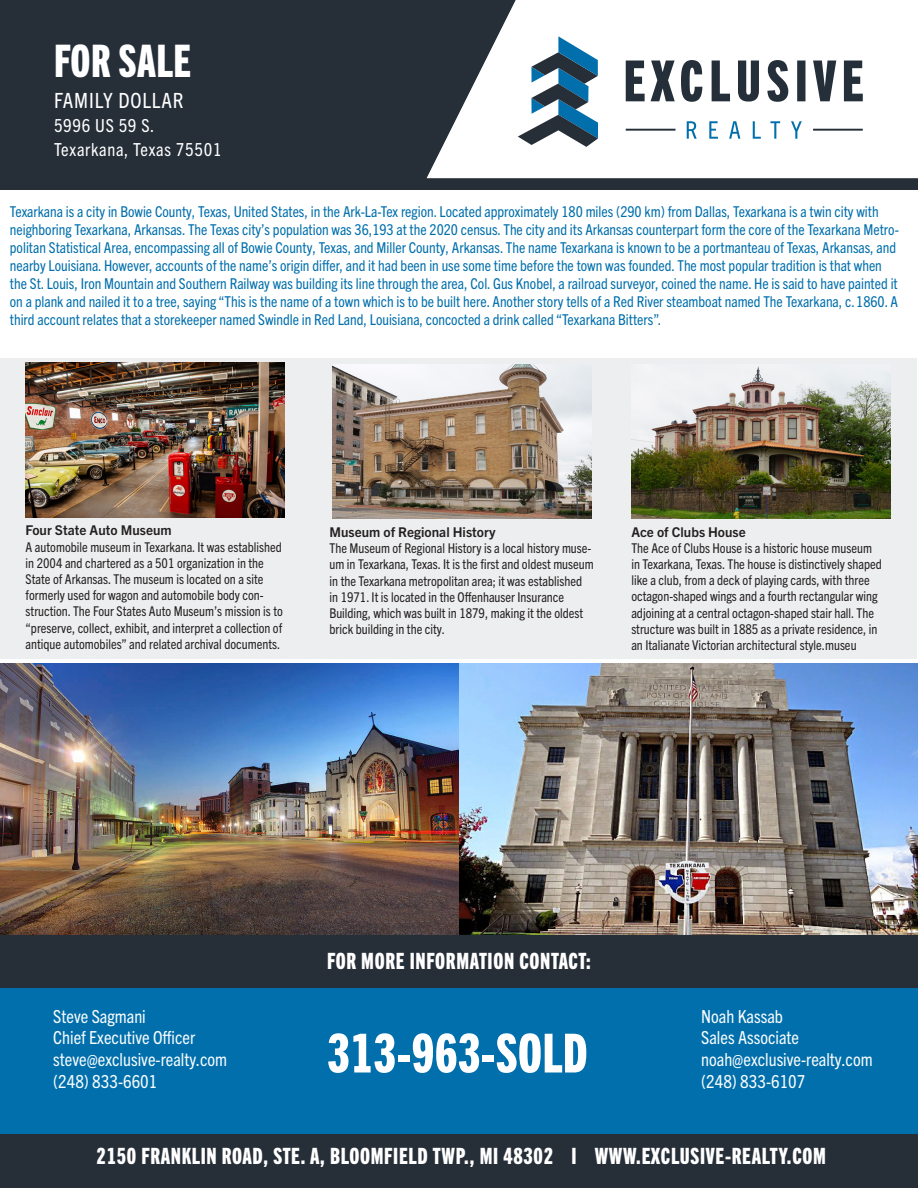
<style>
.page{position:relative;width:918px;height:1188px;background:#fff}
.page>*{position:absolute;margin:0;border:0;box-sizing:border-box;transform-origin:0 0}
.Headline_Centered{font:54px "Trade Gothic Next LT Pro Hv Cm";letter-spacing:.01em;color:#fff}
.Headlines{font:45px "Trade Gothic Next LT Pro Hv Cm";letter-spacing:.01em;color:#fff}
.Subheadlines_Centere{font:22.5px "Trade Gothic Next LT Pro Hv Cm";letter-spacing:.03em;color:#fff}
.Address{font:condensed 21px "Trade Gothic Next LT Pro";letter-spacing:.04em;color:#fff}
.t1{font:condensed 18px "Trade Gothic Next LT Pro";color:#f9fcfe}
.t2{font:condensed 18px "Trade Gothic Next LT Pro";color:#f7fcfe}
.Address-2{font:condensed 18px "Trade Gothic Next LT Pro";letter-spacing:.04em;color:#fff}
.t3{font:condensed 15px/18px "Trade Gothic Next LT Pro";color:#016fac}
.t4{font:condensed 13.5px/16.2px "Trade Gothic Next LT Pro";color:#231f20}
.t5{font:700 13.5px "Trade Gothic Next LT Pro";color:#231f20}
</style>
<div class="page">
<div style="left:0;top:1134px;width:918px;height:54px;background:#262e38"></div>
<div style="left:0;top:934px;width:918px;height:54px;background:#262e38"></div>
<div style="left:0;top:0;width:918px;height:190px;background:#262e38"></div>
<svg style="left:427px;top:0;width:491px;height:178px;background:#e5e6e7"></svg>
<svg style="left:687px;top:121px;width:115px;height:18px;background:#cfe3ef"></svg>
<svg style="left:626px;top:60px;width:237px;height:42px"></svg>
<hr style="left:813px;top:129px;width:50px;height:2px;background:#252f39">
<hr style="left:626px;top:129px;width:49px;height:2px;background:#252f39">
<svg style="left:518px;top:36px;width:80px;height:111px"></svg>
<div style="left:0;top:988px;width:917px;height:146px;background:#016fac"></div>
<div style="left:0;top:358px;width:917px;height:301px;background:#edeeef"></div>
<img style="left:26px;top:363px;width:259px;height:155px">
<img style="left:333px;top:364px;width:259px;height:155px">
<img style="left:631px;top:366px;width:260px;height:153px">
<img style="left:0;top:664px;width:918px;height:270px">
<p class="Headlines" style="left:54px;top:30px;width:139px">FOR SALE</p>
<p class="Address" style="left:54px;top:86px;width:131px">FAMILY DOLLAR</p>
<p class="Address-2" style="left:54px;top:113px;width:102px">5996 US 59 S.</p>
<p class="Address-2" style="left:54px;top:137px;width:169px">Texarkana, Texas 75501</p>
<p class="t3" style="left:10px;top:201px;width:891px">Texarkana is a city in Bowie County, Texas, United States, in the Ark-La-Tex region. Located approximately 180 miles (290 km) from Dallas, Texarkana is a twin city with neighboring Texarkana, Arkansas. The Texas city’s population was 36,193 at the 2020 census. The city and its Arkansas counterpart form the core of the Texarkana Metro&shy;politan Statistical Area, encompassing all of Bowie County, Texas, and Miller County, Arkansas. The name Texarkana is known to be a portmanteau of Texas, Arkansas, and nearby Louisiana. However, accounts of the name’s origin differ, and it had been in use some time before the town was founded. The most popular tradition is that when the St. Louis, Iron Mountain and Southern Railway was building its line through the area, Col. Gus Knobel, a railroad surveyor, coined the name. He is said to have painted it on a plank and nailed it to a tree, saying “This is the name of a town which is to be built here. Another story tells of a Red River steamboat named The Texarkana, c.1860. A third account relates that a storekeeper named Swindle in Red Land, Louisiana, concocted a drink called “Texarkana Bitters”.</p>
<p class="t5" style="left:26px;top:521px;width:147px">Four State Auto Museum</p>
<p class="t4" style="left:26px;top:538px;width:259px">A automobile museum in Texarkana. It was established in 2004 and chartered as a 501 organization in the State of Arkansas. The museum is located on a site formerly used for wagon and automobile body con&shy;struction. The Four States Auto Museum’s mission is to “preserve, collect, exhibit, and interpret a collection of antique automobiles” and related archival documents.</p>
<p class="t5" style="left:330px;top:523px;width:168px">Museum of Regional History</p>
<p class="t4" style="left:330px;top:539px;width:266px">The Museum of Regional History is a local history muse&shy;um in Texarkana, Texas. It is the first and oldest museum in the Texarkana metropolitan area; it was established in 1971. It is located in the Offenhauser Insurance Building, which was built in 1879, making it the oldest brick building in the city.</p>
<p class="t5" style="left:631px;top:522px;width:116px">Ace of Clubs House</p>
<p class="t4" style="left:631px;top:539px;width:252px">The Ace of Clubs House is a historic house museum in Texarkana, Texas. The house is distinctively shaped like a club, from a deck of playing cards, with three octagon-shaped wings and a fourth rectangular wing adjoining at a central octagon-shaped stair hall. The structure was built in 1885 as a private residence, in an Italianate Victorian architectural style.museu</p>
<p class="Subheadlines_Centere" style="left:327px;top:946px;width:265px">FOR MORE INFORMATION CONTACT:</p>
<p class="t1" style="left:53px;top:1004px;width:94px">Steve Sagmani</p>
<p class="t1" style="left:701px;top:1004px;width:83px">Noah Kassab</p>
<p class="t2" style="left:53px;top:1026px;width:143px">Chief Executive Officer</p>
<p class="t1" style="left:701px;top:1026px;width:99px">Sales Associate</p>
<p class="t2" style="left:53px;top:1047px;width:175px">steve@exclusive-realty.com</p>
<p class="t1" style="left:701px;top:1047px;width:173px">noah@exclusive-realty.com</p>
<p class="t2" style="left:53px;top:1069px;width:106px">(248) 833-6601</p>
<p class="t1" style="left:701px;top:1069px;width:106px">(248) 833-6107</p>
<p class="Headline_Centered" style="left:327px;top:1017px;width:262px">313-963-SOLD</p>
<p class="Subheadlines_Centere" style="left:97px;top:1141px;width:731px">2150 FRANKLIN ROAD, STE. A, BLOOMFIELD TWP., MI 48302 I WWW.EXCLUSIVE-REALTY.COM</p>
</div>
